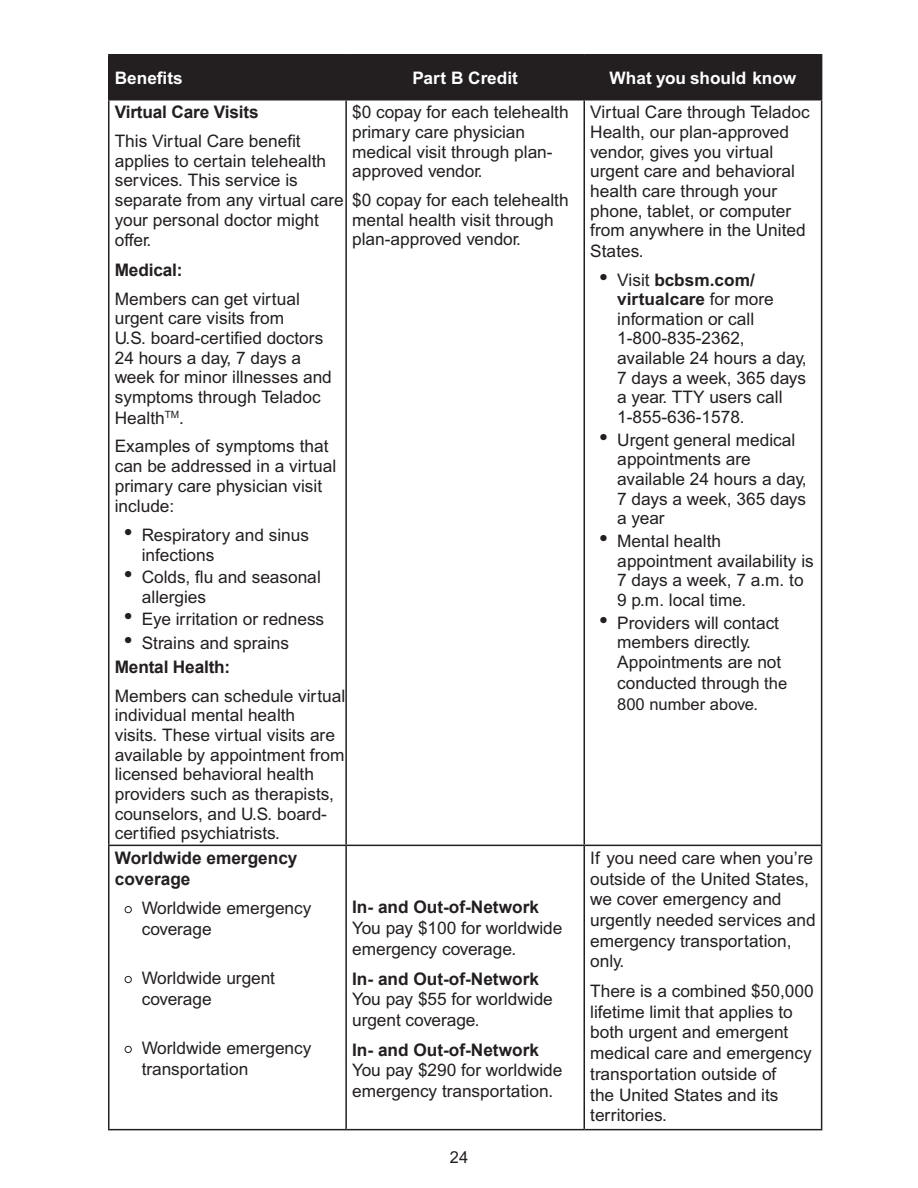
<style>
.page{position:relative;width:918px;height:1188px;background:#fff}
.page>*{position:absolute;margin:0;border:0;box-sizing:border-box;transform-origin:0 0}
.Table_Text_Left{font:17.25px/19.6px "Arial MT Std";color:#231f20}
.Table_Sub_Head{font:700 17.25px/20.7px "Arial";color:#231f20}
.Table_Head{font:700 17.25px "Arial MT Std";color:#fff}
.t1{font:16.5px "Arial MT Std";color:#231f20}
.s1{font-size:25.5px}
.s2{font-weight:700}
.s3{font-size:16.5px}
.s4{font-family:"Times New Roman";font-size:25.5px}
</style>
<div class="page">
<div style="left:110px;top:56px;width:711px;height:43px;background:#231f20"></div>
<hr style="left:108px;top:56px;width:2px;height:43px;background:#231f20">
<hr style="left:108px;top:54px;width:238px;height:2px;background:#231f20">
<hr style="left:108px;top:99px;width:238px;height:1px;background:#231f20">
<hr style="left:345px;top:56px;width:2px;height:43px;background:#231f20">
<hr style="left:346px;top:54px;width:238px;height:2px;background:#231f20">
<hr style="left:584px;top:54px;width:238px;height:2px;background:#231f20">
<hr style="left:584px;top:56px;width:1px;height:43px;background:#231f20">
<hr style="left:346px;top:99px;width:238px;height:1px;background:#231f20">
<hr style="left:584px;top:99px;width:238px;height:1px;background:#231f20">
<hr style="left:821px;top:56px;width:1px;height:43px;background:#231f20">
<hr style="left:108px;top:101px;width:2px;height:744px;background:#231f20">
<hr style="left:108px;top:846px;width:2px;height:283px;background:#231f20">
<hr style="left:108px;top:845px;width:238px;height:1px;background:#231f20">
<hr style="left:345px;top:101px;width:2px;height:744px;background:#231f20">
<hr style="left:345px;top:846px;width:2px;height:283px;background:#231f20">
<hr style="left:584px;top:101px;width:1px;height:744px;background:#231f20">
<hr style="left:584px;top:846px;width:1px;height:283px;background:#231f20">
<hr style="left:346px;top:845px;width:238px;height:1px;background:#231f20">
<hr style="left:584px;top:845px;width:238px;height:1px;background:#231f20">
<hr style="left:821px;top:101px;width:1px;height:744px;background:#231f20">
<hr style="left:821px;top:846px;width:1px;height:283px;background:#231f20">
<hr style="left:108px;top:1129px;width:238px;height:1px;background:#231f20">
<hr style="left:346px;top:1129px;width:238px;height:1px;background:#231f20">
<hr style="left:584px;top:1129px;width:238px;height:1px;background:#231f20">
<p class="Table_Head" style="left:115px;top:67px;width:70px">Benefits</p>
<p class="Table_Head" style="left:412px;top:67px;width:107px">Part B Credit</p>
<p class="Table_Head" style="left:610px;top:67px;width:188px">What you should know</p>
<p class="Table_Sub_Head" style="left:115px;top:102px;width:145px">Virtual Care Visits</p>
<p class="Table_Text_Left" style="left:115px;top:132px;width:231px">This Virtual Care benefit applies to certain telehealth services. This service is separate from any virtual care your personal doctor might offer.</p>
<p class="Table_Sub_Head" style="left:115px;top:260px;width:69px">Medical:</p>
<p class="Table_Text_Left" style="left:115px;top:290px;width:219px">Members can get virtual urgent care visits from<br>U.S. board-certified doctors<br>24 hours a day, 7 days a week for minor illnesses and symptoms through Teladoc<br>Health<sup>TM</sup>.</p>
<p class="Table_Text_Left" style="left:115px;top:437px;width:223px">Examples of symptoms that can be addressed in a virtual primary care physician visit include:</p>
<p class="Table_Text_Left" style="left:142px;top:526px;width:169px;text-indent:-18px"><span class="s1">•</span> Respiratory and sinus infections</p>
<p class="Table_Text_Left" style="left:142px;top:568px;width:181px;text-indent:-18px"><span class="s1">•</span> Colds, flu and seasonal allergies</p>
<p class="Table_Text_Left" style="left:124px;top:610px;width:202px"><span class="s1">•</span> Eye irritation or redness</p>
<p class="Table_Text_Left" style="left:124px;top:634px;width:167px"><span class="s1">•</span> Strains and sprains</p>
<p class="Table_Sub_Head" style="left:115px;top:657px;width:117px">Mental Health:</p>
<p class="Table_Text_Left" style="left:115px;top:687px;width:232px">Members can schedule virtual individual mental health<br>visits. These virtual visits are available by appointment from licensed behavioral health providers such as therapists, counselors, and U.S. board&shy;certified psychiatrists.</p>
<p class="Table_Text_Left" style="left:352px;top:103px;width:218px">$0 copay for each telehealth primary care physician medical visit through plan&shy;approved vendor.</p>
<p class="Table_Text_Left" style="left:352px;top:191px;width:218px">$0 copay for each telehealth mental health visit through plan-approved vendor.</p>
<p class="Table_Text_Left" style="left:590px;top:103px;width:221px">Virtual Care through Teladoc<br>Health, our plan-approved vendor, gives you virtual urgent care and behavioral health care through your phone, tablet, or computer from anywhere in the United<br>States.</p>
<p class="Table_Text_Left" style="left:617px;top:271px;width:191px;text-indent:-18px"><span class="s1">•</span> Visit <span class="s2">bcbsm.com/ virtualcare</span> for more information or call<br>1-800-835-2362, available 24 hours a day,<br>7 days a week, 365 days a year. TTY users call<br>1-855-636-1578.</p>
<p class="Table_Text_Left" style="left:617px;top:431px;width:191px;text-indent:-18px"><span class="s1">•</span> Urgent general medical appointments are available 24 hours a day,<br>7 days a week, 365 days a year</p>
<p class="Table_Text_Left" style="left:617px;top:532px;width:198px;text-indent:-18px"><span class="s1">•</span> Mental health appointment availability is<br>7 days a week, 7 a.m. to<br>9 p.m. local time.</p>
<p class="Table_Text_Left" style="left:617px;top:613px;width:171px;line-height:20.1px;text-indent:-18px"><span class="s1">•</span> Providers will contact members directly.<br>Appointments are not conducted throug<span class="s3">h the</span></p>
<p class="t1" style="left:617px;top:695px;width:142px">800 number above.</p>
<p class="Table_Sub_Head" style="left:115px;top:848px;width:184px">Worldwide emergency coverage</p>
<p class="Table_Text_Left" style="left:142px;top:899px;width:171px;line-height:20.7px;text-indent:-18px"><span class="s4">•</span> Worldwide emergency coverage</p>
<p class="Table_Text_Left" style="left:142px;top:969px;width:135px;line-height:20.7px;text-indent:-18px"><span class="s4">•</span> Worldwide urgent coverage</p>
<p class="Table_Text_Left" style="left:142px;top:1039px;width:171px;line-height:20.7px;text-indent:-18px"><span class="s4">•</span> Worldwide emergency transportation</p>
<p class="Table_Sub_Head" style="left:352px;top:898px;width:188px">In- and Out-of-Network</p>
<p class="Table_Text_Left" style="left:352px;top:919px;width:212px;line-height:20.7px">You pay $100 for worldwide emergency coverage.</p>
<p class="Table_Sub_Head" style="left:352px;top:969px;width:188px">In- and Out-of-Network</p>
<p class="Table_Text_Left" style="left:352px;top:990px;width:202px;line-height:20.7px">You pay $55 for worldwide urgent coverage.</p>
<p class="Table_Sub_Head" style="left:352px;top:1040px;width:188px">In- and Out-of-Network</p>
<p class="Table_Text_Left" style="left:352px;top:1061px;width:212px;line-height:20.7px">You pay $290 for worldwide emergency transportation.</p>
<p class="t1" style="left:450px;top:1147px;width:20px">24</p>
<p class="Table_Text_Left" style="left:590px;top:848px;width:227px;line-height:20.7px">If you need care when you’re outside of the United States, we cover emergency and urgently needed services and emergency transportation, only.</p>
<p class="Table_Text_Left" style="left:590px;top:982px;width:225px;line-height:20.7px">There is a combined $50,000 lifetime limit that applies to both urgent and emergent medical care and emergency transportation outside of<br>the United States and its territories.</p>
</div>
